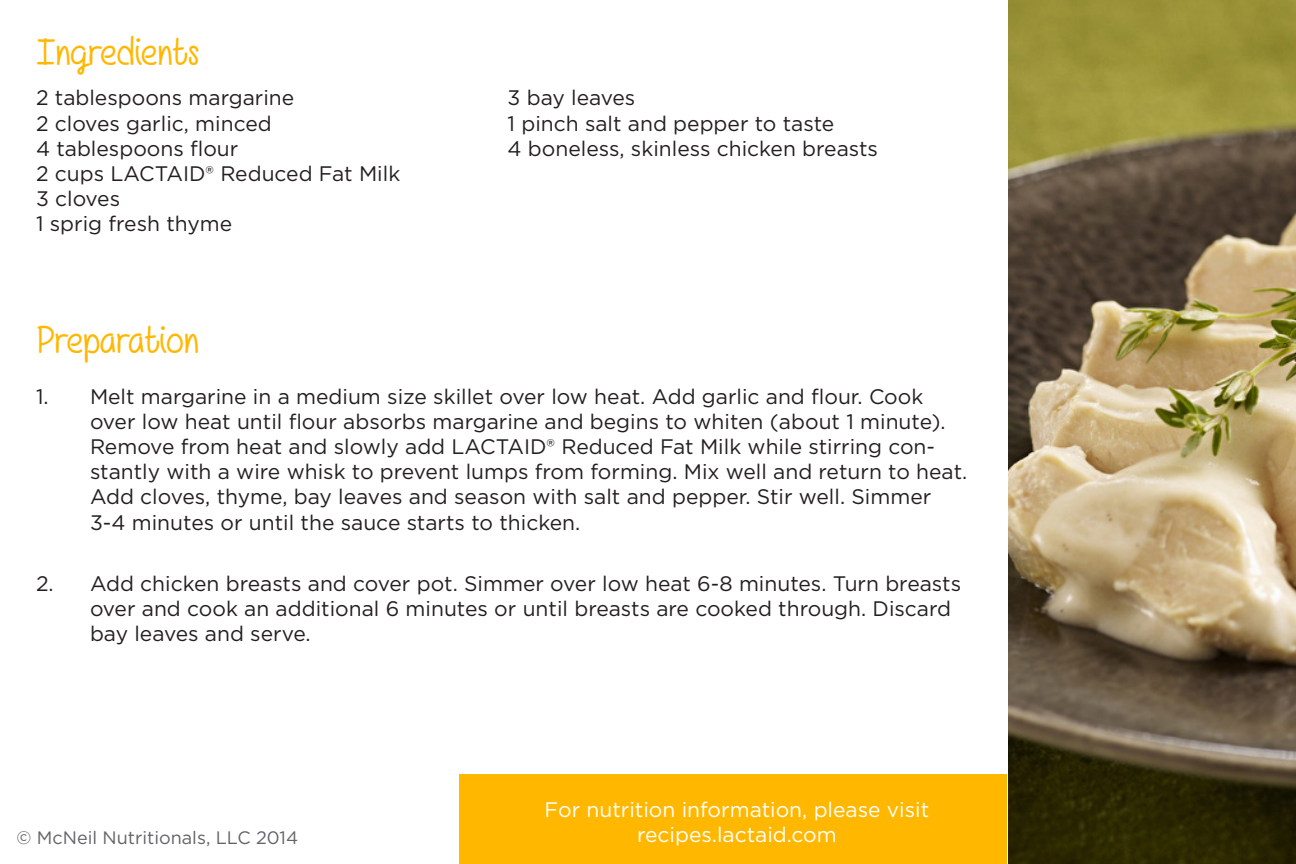
<style>
.page{position:relative;width:1296px;height:864px;background:#fff}
.page>*{position:absolute;margin:0;border:0;box-sizing:border-box;transform-origin:0 0}
.t1{font:39px "Girls Have Many Secrets";color:#ffb700}
.t2{font:21px/25.2px "Gotham";color:#231f20}
.t3{font:21px "Gotham";color:#fff}
.t4{font:18px "Gotham";color:#636366}
</style>
<div class="page">
<div style="left:460px;top:774px;width:547px;height:90px;background:#ffb700"></div>
<img style="left:1008px;top:0;width:288px;height:864px">
<p class="t1" style="left:36px;top:29px;width:165px">Ingredients</p>
<p class="t2" style="left:36px;top:85px;width:260px">2 tablespoons margarine</p>
<p class="t2" style="left:36px;top:110px;width:237px">2 cloves garlic, minced</p>
<p class="t2" style="left:36px;top:135px;width:204px">4 tablespoons flour</p>
<p class="t2" style="left:36px;top:161px;width:366px">2 cups LACTAID® Reduced Fat Milk</p>
<p class="t2" style="left:36px;top:186px;width:86px">3 cloves</p>
<p class="t2" style="left:36px;top:211px;width:198px">1 sprig fresh thyme</p>
<p class="t2" style="left:508px;top:85px;width:129px">3 bay leaves</p>
<p class="t2" style="left:508px;top:110px;width:328px">1 pinch salt and pepper to taste</p>
<p class="t2" style="left:508px;top:135px;width:372px">4 boneless, skinless chicken breasts</p>
<p class="t1" style="left:36px;top:317px;width:164px">Preparation</p>
<p class="t2" style="left:90px;top:383px;width:879px;text-indent:-54px">1. Melt margarine in a medium size skillet over low heat. Add garlic and flour. Cook over low heat until flour absorbs margarine and begins to whiten (about 1 minute).<br>Remove from heat and slowly add LACTAID® Reduced Fat Milk while stirring con&shy;stantly with a wire whisk to prevent lumps from forming. Mix well and return to heat.<br>Add cloves, thyme, bay leaves and season with salt and pepper. Stir well. Simmer 3-4 minutes or until the sauce starts to thicken.</p>
<p class="t2" style="left:90px;top:570px;width:873px;text-indent:-54px">2. Add chicken breasts and cover pot. Simmer over low heat 6-8 minutes. Turn breasts over and cook an additional 6 minutes or until breasts are cooked through. Discard bay leaves and serve.</p>
<p class="t3" style="left:545px;top:796px;width:386px">For nutrition information, please visit</p>
<p class="t4" style="left:17px;top:826px;width:283px">© McNeil Nutritionals, LLC 2014</p>
<p class="t3" style="left:637px;top:821px;width:201px">recipes.lactaid.com</p>
</div>
